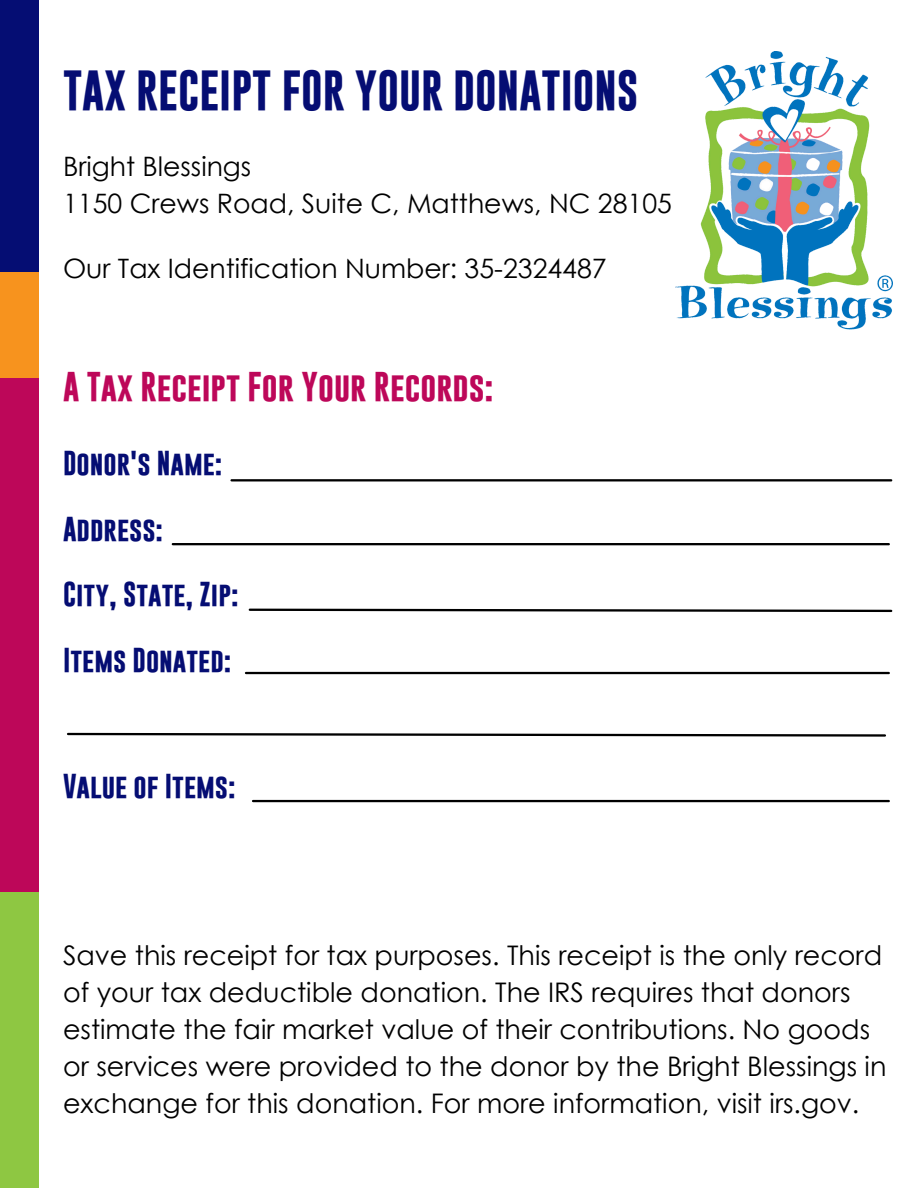
<style>
.page{position:relative;width:918px;height:1188px;background:#fff}
.page>*{position:absolute;margin:0;border:0;box-sizing:border-box;transform-origin:0 0}
.t1{font:700 40.95px "Gobold";color:#050d73}
.t2{font:700 30.15px "Gobold";color:#bd0759}
.t3{font:27px/37.2px "Century Gothic";color:#000}
.t4{font:26.7px "Century Gothic";color:#000}
.t5{font:700 25.05px "Gobold";color:#050d73}
</style>
<div class="page">
<img style="left:675px;top:51px;width:217px;height:279px">
<hr style="left:232px;top:479px;width:659px;height:2px;background:#000">
<hr style="left:173px;top:543px;width:716px;height:2px;background:#000">
<svg style="left:248px;top:608px;width:645px;height:5px"></svg>
<hr style="left:246px;top:672px;width:643px;height:2px;background:#000">
<svg style="left:67px;top:732px;width:819px;height:5px"></svg>
<hr style="left:253px;top:800px;width:636px;height:2px;background:#000">
<div style="left:0;top:0;width:39px;height:272px;background:#050d73"></div>
<div style="left:0;top:272px;width:39px;height:106px;background:#f7931e"></div>
<div style="left:0;top:892px;width:39px;height:296px;background:#8ec742"></div>
<div style="left:0;top:378px;width:39px;height:514px;background:#bd0759"></div>
<p class="t1" style="left:63px;top:64px;width:577px">TAX RECEIPT FOR YOUR DONATIONS</p>
<h1 class="t4" style="left:63px;top:149px;width:190px">Bright Blessings</h1>
<p class="t4" style="left:63px;top:186px;width:610px">1150 Crews Road, Suite C, Matthews, NC 28105</p>
<p class="t4" style="left:63px;top:251px;width:545px">Our Tax Identification Number: 35-2324487</p>
<p class="t2" style="left:63px;top:367px;width:432px">A Tax Receipt For Your Records:</p>
<p class="t5" style="left:63px;top:447px;width:161px">Donor's Name:</p>
<h2 class="t5" style="left:63px;top:513px;width:101px">Address:</h2>
<p class="t5" style="left:63px;top:578px;width:177px">City, State, Zip:</p>
<p class="t5" style="left:63px;top:644px;width:170px">Items Donated:</p>
<p class="t5" style="left:63px;top:770px;width:174px">Value of Items:</p>
<p class="t3" style="left:63px;top:936px;width:825px">Save this receipt for tax purposes. This receipt is the only record of your tax deductible donation. The IRS requires that donors estimate the fair market value of their contributions. No goods or services were provided to the donor by the Bright Blessings in exchange for this donation. For more information, visit irs.gov.</p>
</div>
